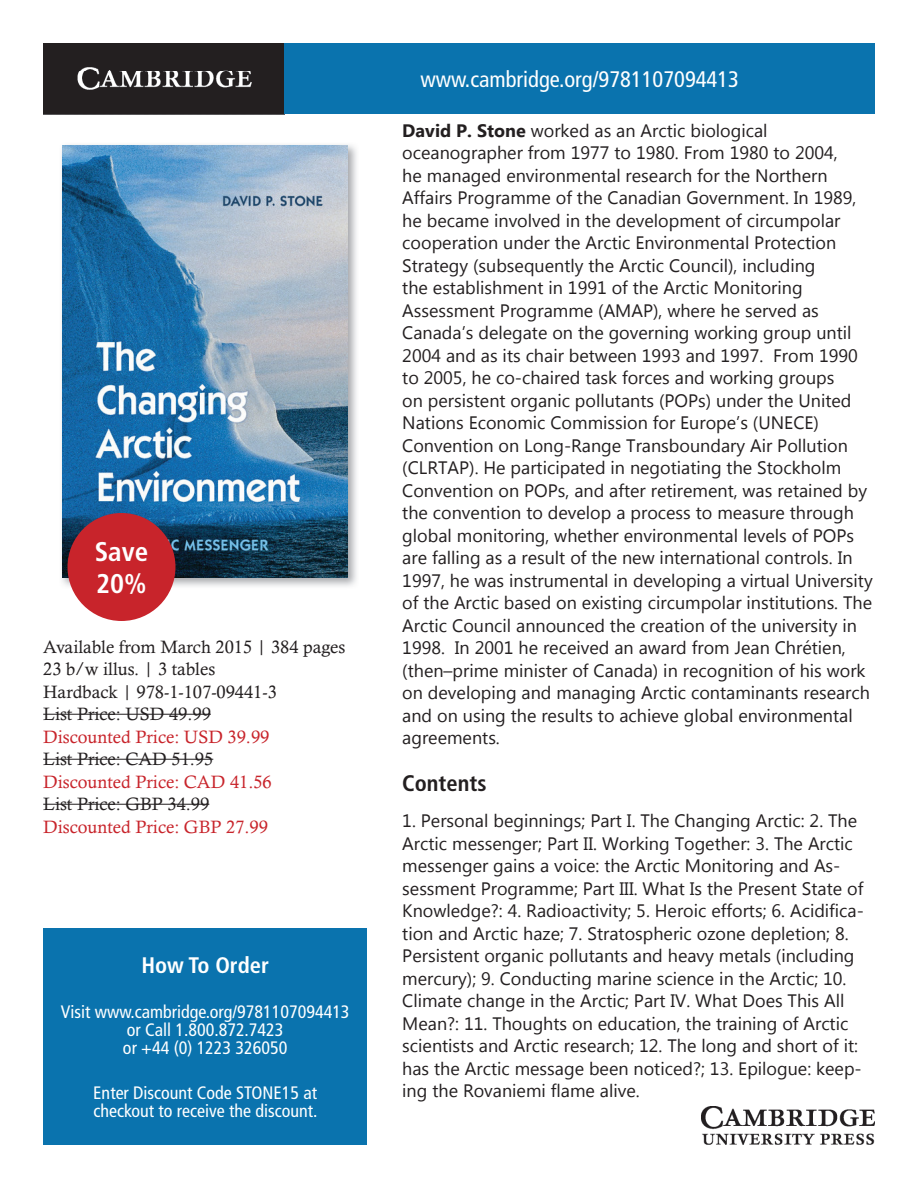
<style>
.page{position:relative;width:918px;height:1188px;background:#fff}
.page>*{position:absolute;margin:0;border:0;box-sizing:border-box;transform-origin:0 0}
.t1{font:700 condensed 27px/31.5px "Frutiger LT Std";color:#fff}
.t2{font:condensed 22.5px "Frutiger LT Std";color:#fff}
.t3{font:700 condensed 22.5px "Frutiger LT Std";color:#fff}
.t4{font:700 condensed 22.5px "Frutiger LT Std";color:#231f20}
.t5{font:18px/22.5px "Microsoft New Tai Lue";color:#231f20}
.t6{font:18px/22.5px "Calisto MT Std";color:#231f20}
.t7{font:condensed 18px/18px "Frutiger LT Std";color:#fff;text-align:center}
.t8{font:18px "Calisto MT Std";color:#c8242b}
.s1{font-weight:700}
</style>
<div class="page">
<img style="left:43px;top:43px;width:242px;height:71px">
<div style="left:285px;top:43px;width:590px;height:71px;background:#0a73ae"></div>
<img style="left:702px;top:1106px;width:173px;height:39px">
<img style="left:61px;top:144px;width:296px;height:445px">
<img style="left:63px;top:146px;width:285px;height:432px">
<div style="left:43px;top:929px;width:324px;height:216px;background:#0a73ae"></div>
<div style="left:68px;top:513px;width:108px;height:108px;background:#c8242b;border-radius:50%"></div>
<hr style="left:43px;top:714px;width:168px;height:1px;background:#231f20">
<hr style="left:43px;top:759px;width:170px;height:1px;background:#231f20">
<hr style="left:43px;top:804px;width:166px;height:1px;background:#231f20">
<h1 class="t1" style="left:95px;top:536px;width:55px">Save<br>20%</h1>
<p class="t6" style="left:43px;top:635px;width:304px">Available from March 2015 | 384 pages<br>23 b/w illus. | 3 tables<br>Hardback | 978-1-107-09441-3<br>List Price: USD 49.99</p>
<p class="t8" style="left:43px;top:726px;width:228px">Discounted Price: USD 39.99</p>
<p class="t6" style="left:43px;top:748px;width:172px">List Price: CAD 51.95</p>
<p class="t8" style="left:43px;top:771px;width:230px">Discounted Price: CAD 41.56</p>
<p class="t6" style="left:43px;top:793px;width:168px">List Price: GBP 34.99</p>
<p class="t8" style="left:43px;top:816px;width:226px">Discounted Price: GBP 27.99</p>
<p class="t3" style="left:141px;top:952px;width:129px">How To Order</p>
<p class="t7" style="left:61px;top:1003px;width:290px">Visit www.cambridge.org/9781107094413 or Call 1.800.872.7423<br>or +44 (0) 1223 326050</p>
<p class="t7" style="left:93px;top:1084px;width:226px;text-align:left">Enter Discount Code STONE15 at checkout to receive the discount.</p>
<p class="t2" style="left:420px;top:66px;width:320px">www.cambridge.org/9781107094413</p>
<p class="t5" style="left:402px;top:120px;width:472px"><span class="s1">David P. Stone</span> worked as an Arctic biological oceanographer from 1977 to 1980. From 1980 to 2004,<br>he managed environmental research for the Northern Affairs Programme of the Canadian Government. In 1989, he became involved in the development of circumpolar cooperation under the Arctic Environmental Protection Strategy (subsequently the Arctic Council), including<br>the establishment in 1991 of the Arctic Monitoring Assessment Programme (AMAP), where he served as Canada’s delegate on the governing working group until 2004 and as its chair between 1993 and 1997. From 1990 to 2005, he co-chaired task forces and working groups<br>on persistent organic pollutants (POPs) under the United Nations Economic Commission for Europe’s (UNECE)<br>Convention on Long-Range Transboundary Air Pollution (CLRTAP). He participated in negotiating the Stockholm Convention on POPs, and after retirement, was retained by the convention to develop a process to measure through global monitoring, whether environmental levels of POPs are falling as a result of the new international controls. In 1997, he was instrumental in developing a virtual University of the Arctic based on existing circumpolar institutions. The Arctic Council announced the creation of the university in 1998. In 2001 he received an award from Jean Chrétien, (then–prime minister of Canada) in recognition of his work on developing and managing Arctic contaminants research and on using the results to achieve global environmental agreements.</p>
<p class="t4" style="left:402px;top:770px;width:86px">Contents</p>
<p class="t5" style="left:402px;top:811px;width:463px">1. Personal beginnings; Part I. The Changing Arctic: 2. The Arctic messenger; Part II. Working Together: 3. The Arctic messenger gains a voice: the Arctic Monitoring and As&shy;sessment Programme; Part III. What Is the Present State of Knowledge?: 4. Radioactivity; 5. Heroic efforts; 6. Acidifica&shy;tion and Arctic haze; 7. Stratospheric ozone depletion; 8.<br>Persistent organic pollutants and heavy metals (including mercury); 9. Conducting marine science in the Arctic; 10.<br>Climate change in the Arctic; Part IV. What Does This All Mean?: 11. Thoughts on education, the training of Arctic scientists and Arctic research; 12. The long and short of it: has the Arctic message been noticed?; 13. Epilogue: keep&shy;ing the Rovaniemi flame alive.</p>
</div>
